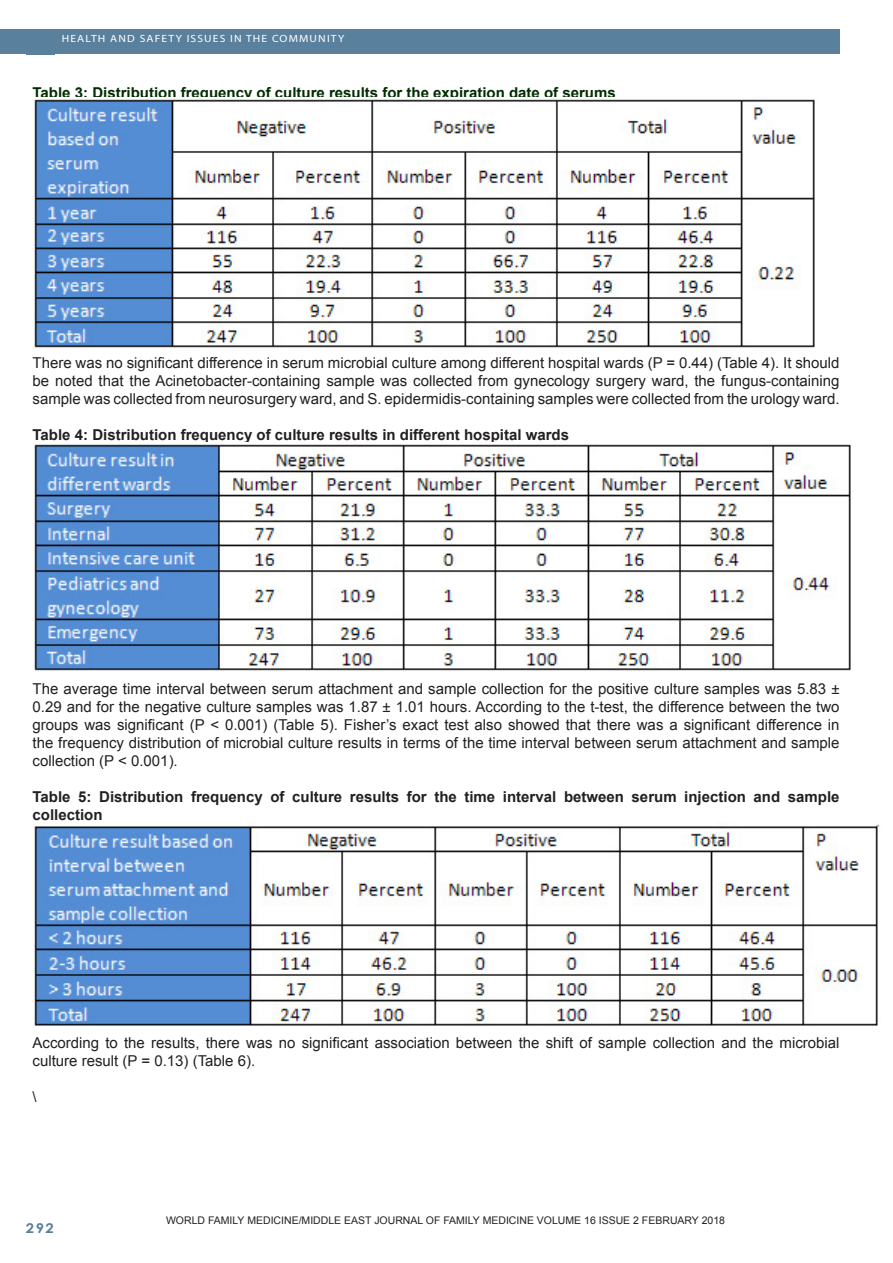
<style>
.page{position:relative;width:893px;height:1263px;background:#fff}
.page>*{position:absolute;margin:0;border:0;box-sizing:border-box;transform-origin:0 0}
.Footnote_Text{font:15px/18px "Arial";color:#231f20;text-align:justify}
.Footnote_Text-2{font:700 15px/18px "Arial";color:#231f20}
.Footnote_Text-3{font:700 15px "Arial";color:#002d00}
.t1{font:700 13.5px "Century Gothic";color:#59809c;scale:1.1 1}
.Footnote_Text-4{font:10.5px "Arial";color:#231f20}
.t2{font:10.5px "Myriad";letter-spacing:.1em;color:#fff;scale:1.1 1}
</style>
<div class="page">
<div style="left:0;top:30px;width:840px;height:24px;background:#59809c"></div>
<img style="left:33px;top:99px;width:782px;height:251px">
<img style="left:33px;top:443px;width:818px;height:228px">
<img style="left:33px;top:822px;width:847px;height:205px">
<p class="t2" style="left:62px;top:34px;width:259px">HEALTH AND SAFETY ISSUES IN THE COMMUNITY</p>
<p class="Footnote_Text-3" style="left:33px;top:83px;width:585px">Table 3: Distribution frequency of culture results for the expiration date of serums</p>
<p class="Footnote_Text" style="left:33px;top:354px;width:808px">There was no significant difference in serum microbial culture among different hospital wards (P = 0.44) (Table 4). It should be noted that the Acinetobacter-containing sample was collected from gynecology surgery ward, the fungus-containing sample was collected from neurosurgery ward, and S. epidermidis-containing samples were collected from the urology ward.</p>
<p class="Footnote_Text-2" style="left:33px;top:426px;width:538px">Table 4: Distribution frequency of culture results in different hospital wards</p>
<p class="Footnote_Text" style="left:33px;top:679px;width:809px">The average time interval between serum attachment and sample collection for the positive culture samples was 5.83 ± 0.29 and for the negative culture samples was 1.87 ± 1.01 hours. According to the t-test, the difference between the two groups was significant (P &lt; 0.001) (Table 5). Fisher’s exact test also showed that there was a significant difference in the frequency distribution of microbial culture results in terms of the time interval between serum attachment and sample collection (P &lt; 0.001).</p>
<p class="Footnote_Text-2" style="left:33px;top:788px;width:808px">Table 5: Distribution frequency of culture results for the time interval between serum injection and sample collection</p>
<p class="Footnote_Text" style="left:33px;top:1033px;width:808px">According to the results, there was no significant association between the shift of sample collection and the microbial culture result (P = 0.13) (Table 6).</p>
<p class="Footnote_Text" style="left:33px;top:1087px;width:6px">\</p>
<p class="t1" style="left:26px;top:1217px;width:27px">292</p>
<p class="Footnote_Text-4" style="left:166px;top:1214px;width:560px">WORLD FAMILY MEDICINE/MIDDLE EAST JOURNAL OF FAMILY MEDICINE VOLUME 16 ISSUE 2 FEBRUARY 2018</p>
</div>
